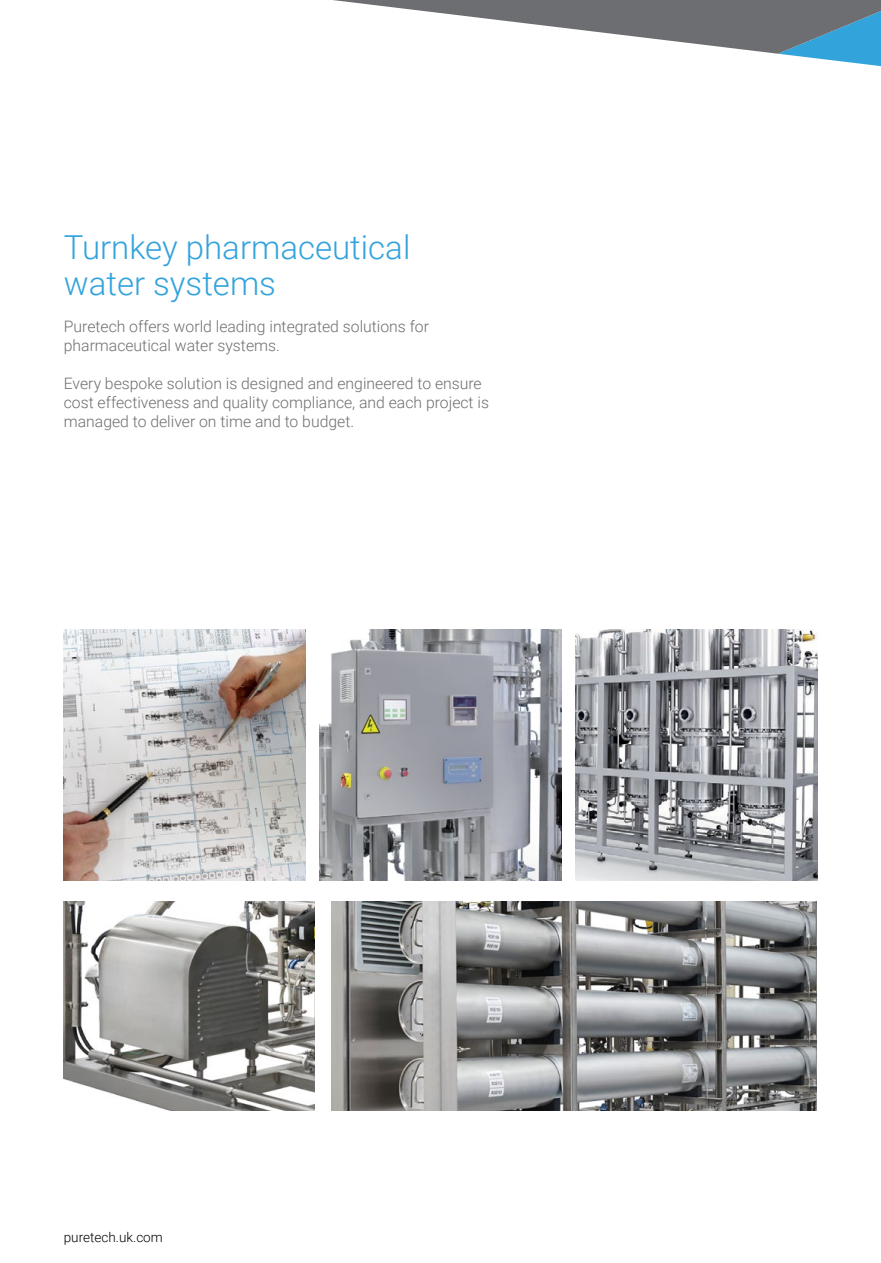
<style>
.page{position:relative;width:881px;height:1263px;background:#fff}
.page>*{position:absolute;margin:0;border:0;box-sizing:border-box;transform-origin:0 0}
.t1{font:300 33px/36px "Roboto";color:#33a3dc}
.t2{font:300 15.75px/18.9px "Roboto";color:#6d6e71}
.t3{font:300 13.5px "Roboto";color:#000}
</style>
<div class="page">
<svg style="left:333px;top:0;width:547px;height:66px"></svg>
<img style="left:64px;top:902px;width:250px;height:208px">
<img style="left:332px;top:902px;width:483px;height:208px">
<img style="left:64px;top:629px;width:241px;height:252px">
<img style="left:319px;top:629px;width:242px;height:252px">
<img style="left:575px;top:629px;width:241px;height:252px">
<h1 class="t1" style="left:64px;top:228px;width:348px">Turnkey pharmaceutical water systems</h1>
<p class="t2" style="left:64px;top:317px;width:366px">Puretech offers world leading integrated solutions for pharmaceutical water systems.</p>
<p class="t2" style="left:64px;top:373px;width:426px">Every bespoke solution is designed and engineered to ensure cost effectiveness and quality compliance, and each project is managed to deliver on time and to budget.</p>
<p class="t3" style="left:64px;top:1227px;width:100px">puretech.uk.com</p>
</div>
